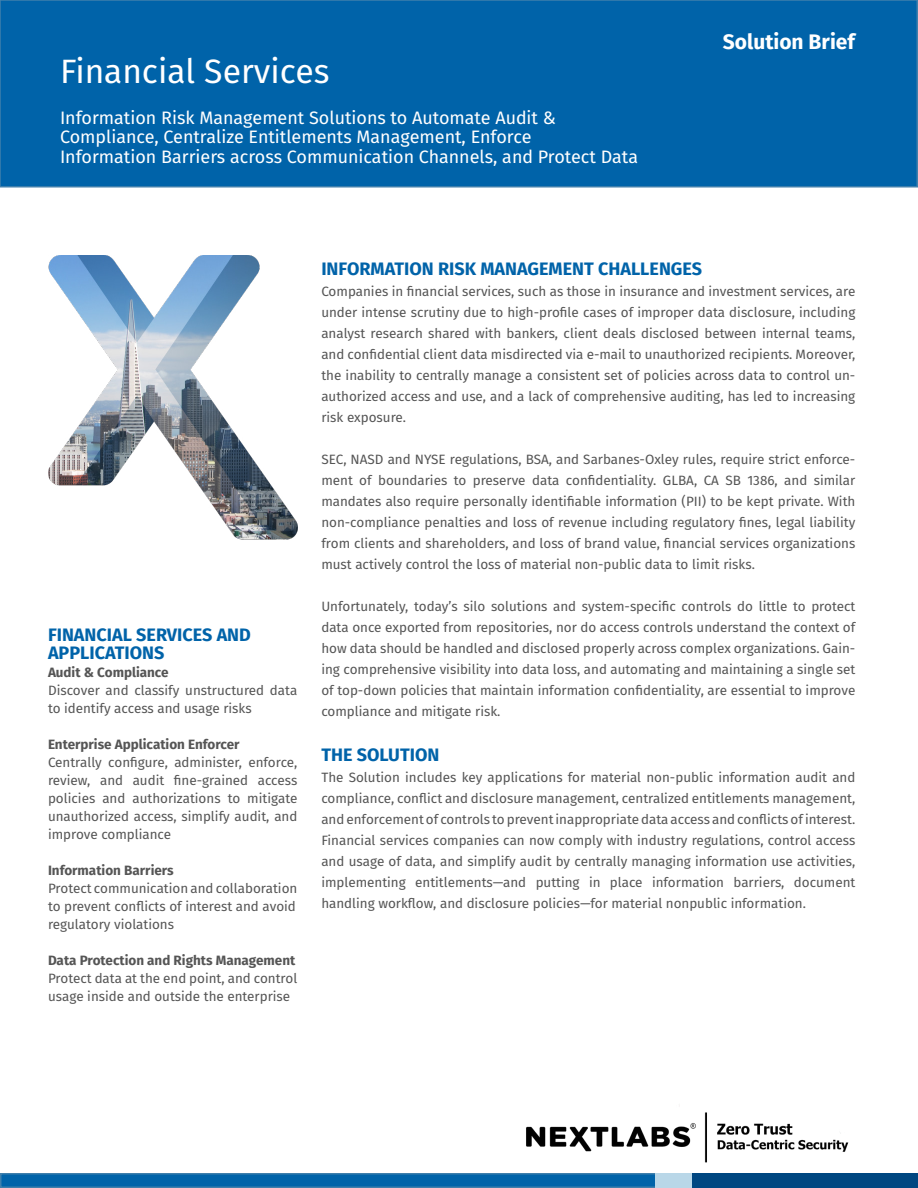
<style>
.page{position:relative;width:918px;height:1188px;background:#fff}
.page>*{position:absolute;margin:0;border:0;box-sizing:border-box;transform-origin:0 0}
.t1{font:33.75px "Fira Sans";color:#fff}
.t2{font:700 21px "Fira Sans";color:#fff}
.t3{font:18px/19.5px "Fira Sans";color:#fff}
.t4{font:700 18px/18px "Fira Sans";color:#0063a9}
.t5{font:13.5px/21px "Fira Sans";color:#555;text-align:justify}
.t6{font:700 13.5px "Fira Sans";color:#555}
</style>
<div class="page">
<img style="left:48px;top:255px;width:249px;height:285px">
<img style="left:526px;top:1112px;width:323px;height:51px">
<div style="left:0;top:0;width:917px;height:187px;background:#0063a9"></div>
<div style="left:0;top:0;width:918px;height:188px;border:2px solid #3f7fac"></div>
<div style="left:1px;top:1174px;width:916px;height:13px;background:#0063a9"></div>
<div style="left:0;top:1173px;width:918px;height:15px;border:2px solid #3f7fac"></div>
<div style="left:656px;top:1173px;width:37px;height:15px;background:#b9d7e8"></div>
<div style="left:692px;top:1173px;width:225px;height:15px;background:#004781"></div>
<h1 class="t1" style="left:60px;top:46px;width:271px">Financial Services</h1>
<h3 class="t3" style="left:60px;top:107px;width:580px">Information Risk Management Solutions to Automate Audit &amp;<br>Compliance, Centralize Entitlements Management, Enforce<br>Information Barriers across Communication Channels, and Protect Data</h3>
<h2 class="t2" style="left:723px;top:24px;width:134px">Solution Brief</h2>
<h3 class="t4" style="left:48px;top:624px;width:204px">FINANCIAL SERVICES AND<br>APPLICATIONS</h3>
<p class="t6" style="left:48px;top:661px;width:122px">Audit &amp; Compliance</p>
<p class="t5" style="left:48px;top:681px;width:251px;line-height:18px">Discover and classify unstructured data to identify access and usage risks</p>
<p class="t6" style="left:48px;top:733px;width:193px">Enterprise Application Enforcer</p>
<p class="t5" style="left:48px;top:753px;width:251px;line-height:18px">Centrally configure, administer, enforce, review, and audit fine-grained access policies and authorizations to mitigate unauthorized access, simplify audit, and improve compliance</p>
<p class="t6" style="left:48px;top:859px;width:127px">Information Barriers</p>
<p class="t5" style="left:48px;top:879px;width:251px;line-height:18px">Protect communication and collaboration to prevent conflicts of interest and avoid regulatory violations</p>
<p class="t6" style="left:48px;top:949px;width:249px">Data Protection and Rights Management</p>
<p class="t5" style="left:48px;top:969px;width:251px;line-height:18px">Protect data at the end point, and control usage inside and outside the enterprise</p>
<h3 class="t4" style="left:321px;top:259px;width:382px">INFORMATION RISK MANAGEMENT CHALLENGES</h3>
<p class="t5" style="left:321px;top:280px;width:536px">Companies in financial services, such as those in insurance and investment services, are under intense scrutiny due to high-profile cases of improper data disclosure, including analyst research shared with bankers, client deals disclosed between internal teams, and confidential client data misdirected via e-mail to unauthorized recipients. Moreover, the inability to centrally manage a consistent set of policies across data to control un&shy;authorized access and use, and a lack of comprehensive auditing, has led to increasing risk exposure.</p>
<p class="t5" style="left:321px;top:449px;width:536px">SEC, NASD and NYSE regulations, BSA, and Sarbanes-Oxley rules, require strict enforce&shy;ment of boundaries to preserve data confidentiality. GLBA, CA SB 1386, and similar mandates also require personally identifiable information (PII) to be kept private. With non-compliance penalties and loss of revenue including regulatory fines, legal liability from clients and shareholders, and loss of brand value, financial services organizations must actively control the loss of material non-public data to limit risks.</p>
<p class="t5" style="left:321px;top:596px;width:536px">Unfortunately, today’s silo solutions and system-specific controls do little to protect data once exported from repositories, nor do access controls understand the context of how data should be handled and disclosed properly across complex organizations. Gain&shy;ing comprehensive visibility into data loss, and automating and maintaining a single set of top-down policies that maintain information confidentiality, are essential to improve compliance and mitigate risk.</p>
<h3 class="t4" style="left:321px;top:745px;width:120px">THE SOLUTION</h3>
<p class="t5" style="left:321px;top:766px;width:536px">The Solution includes key applications for material non-public information audit and compliance, conflict and disclosure management, centralized entitlements management, and enforcement of controls to prevent inappropriate data access and conflicts of interest.<br>Financial services companies can now comply with industry regulations, control access and usage of data, and simplify audit by centrally managing information use activities, implementing entitlements—and putting in place information barriers, document handling workflow, and disclosure policies—for material nonpublic information.</p>
</div>
